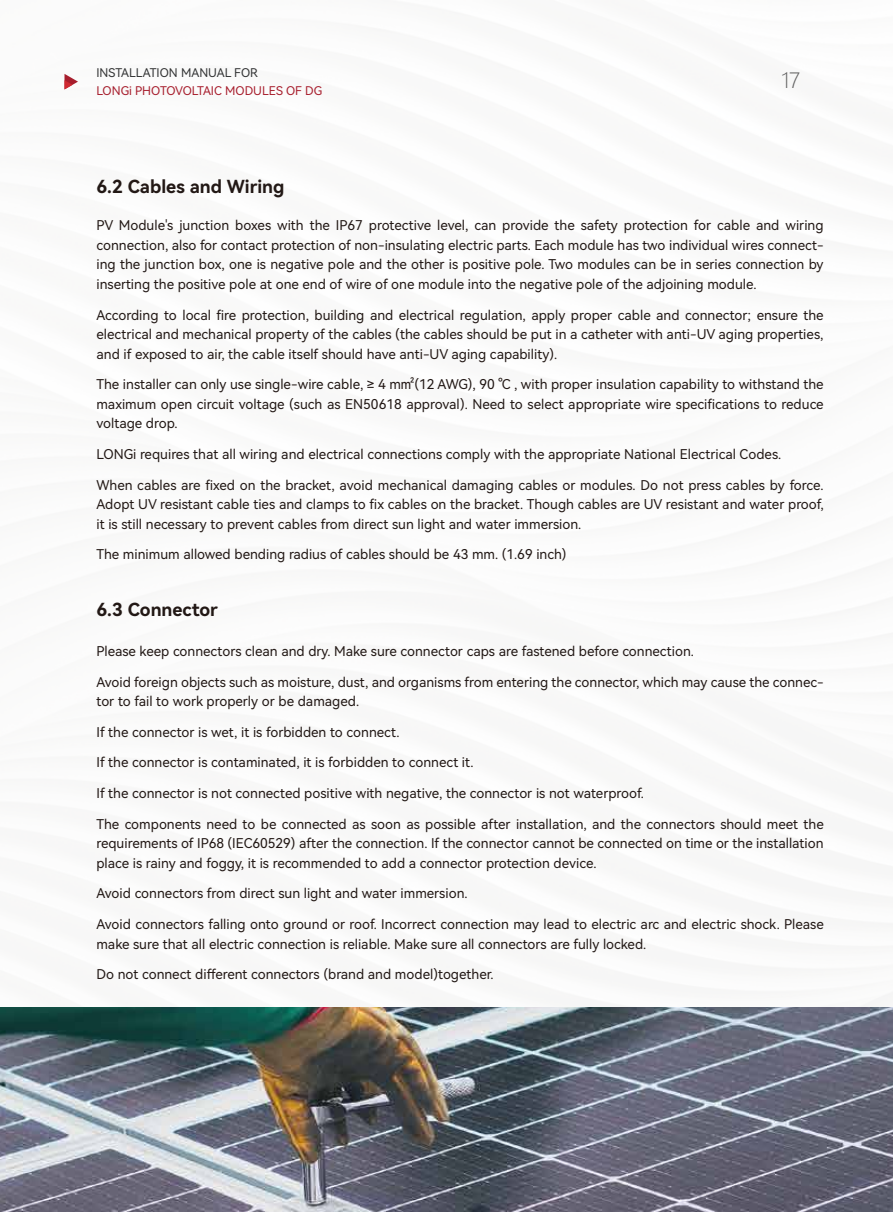
<style>
.page{position:relative;width:893px;height:1212px;background:#fff}
.page>*{position:absolute;margin:0;border:0;box-sizing:border-box;transform-origin:0 0}
.t1{font:300 20.7px "Microsoft Ya Hei";color:#5f5f5f}
.t2{font:18px "Harmony OS Sans SC Bold";color:#221815}
.t3{font:13.5px/19.5px "Harmony OS Sans SC";color:#221815;text-align:justify}
.t4{font:12px "Harmony OS Sans SC";color:#a71e2d}
.t5{font:12px "Harmony OS Sans SC";color:#323334}
</style>
<div class="page">
<svg style="left:64px;top:74px;width:14px;height:15px"></svg>
<img style="left:0;top:1007px;width:893px;height:205px">
<p class="t5" style="left:96px;top:65px;width:163px">INSTALLATION MANUAL FOR</p>
<p class="t4" style="left:96px;top:83px;width:227px">LONGi PHOTOVOLTAIC MODULES OF DG</p>
<h2 class="t2" style="left:96px;top:174px;width:189px">6.2 Cables and Wiring</h2>
<h1 class="t1" style="left:781px;top:67px;width:21px">17</h1>
<p class="t3" style="left:96px;top:215px;width:729px">PV Module's junction boxes with the IP67 protective level, can provide the safety protection for cable and wiring connection, also for contact protection of non-insulating electric parts. Each module has two individual wires connect&shy;ing the junction box, one is negative pole and the other is positive pole. Two modules can be in series connection by inserting the positive pole at one end of wire of one module into the negative pole of the adjoining module.</p>
<p class="t3" style="left:96px;top:304px;width:729px">According to local fire protection, building and electrical regulation, apply proper cable and connector; ensure the electrical and mechanical property of the cables (the cables should be put in a catheter with anti-UV aging properties, and if exposed to air, the cable itself should have anti-UV aging capability).</p>
<p class="t3" style="left:96px;top:374px;width:729px">The installer can only use single-wire cable, ≥ 4 m㎡(12 AWG), 90 ℃ , with proper insulation capability to withstand the maximum open circuit voltage (such as EN50618 approval). Need to select appropriate wire specifications to reduce voltage drop.</p>
<p class="t3" style="left:96px;top:444px;width:686px">LONGi requires that all wiring and electrical connections comply with the appropriate National Electrical Codes.</p>
<p class="t3" style="left:96px;top:474px;width:729px">When cables are fixed on the bracket, avoid mechanical damaging cables or modules. Do not press cables by force.<br>Adopt UV resistant cable ties and clamps to fix cables on the bracket. Though cables are UV resistant and water proof, it is still necessary to prevent cables from direct sun light and water immersion.</p>
<p class="t3" style="left:96px;top:544px;width:472px">The minimum allowed bending radius of cables should be 43 mm. (1.69 inch)</p>
<h2 class="t2" style="left:96px;top:597px;width:123px">6.3 Connector</h2>
<p class="t3" style="left:96px;top:641px;width:599px">Please keep connectors clean and dry. Make sure connector caps are fastened before connection.</p>
<p class="t3" style="left:96px;top:671px;width:729px">Avoid foreign objects such as moisture, dust, and organisms from entering the connector, which may cause the connec&shy;tor to fail to work properly or be damaged.</p>
<p class="t3" style="left:96px;top:722px;width:305px">If the connector is wet, it is forbidden to connect.</p>
<p class="t3" style="left:96px;top:752px;width:379px">If the connector is contaminated, it is forbidden to connect it.</p>
<p class="t3" style="left:96px;top:783px;width:549px">If the connector is not connected positive with negative, the connector is not waterproof.</p>
<p class="t3" style="left:96px;top:814px;width:729px">The components need to be connected as soon as possible after installation, and the connectors should meet the requirements of IP68 (IEC60529) after the connection. If the connector cannot be connected on time or the installation place is rainy and foggy, it is recommended to add a connector protection device.</p>
<p class="t3" style="left:96px;top:883px;width:373px">Avoid connectors from direct sun light and water immersion.</p>
<p class="t3" style="left:96px;top:914px;width:729px">Avoid connectors falling onto ground or roof. Incorrect connection may lead to electric arc and electric shock. Please make sure that all electric connection is reliable. Make sure all connectors are fully locked.</p>
<p class="t3" style="left:96px;top:964px;width:399px">Do not connect different connectors (brand and model)together.</p>
</div>
